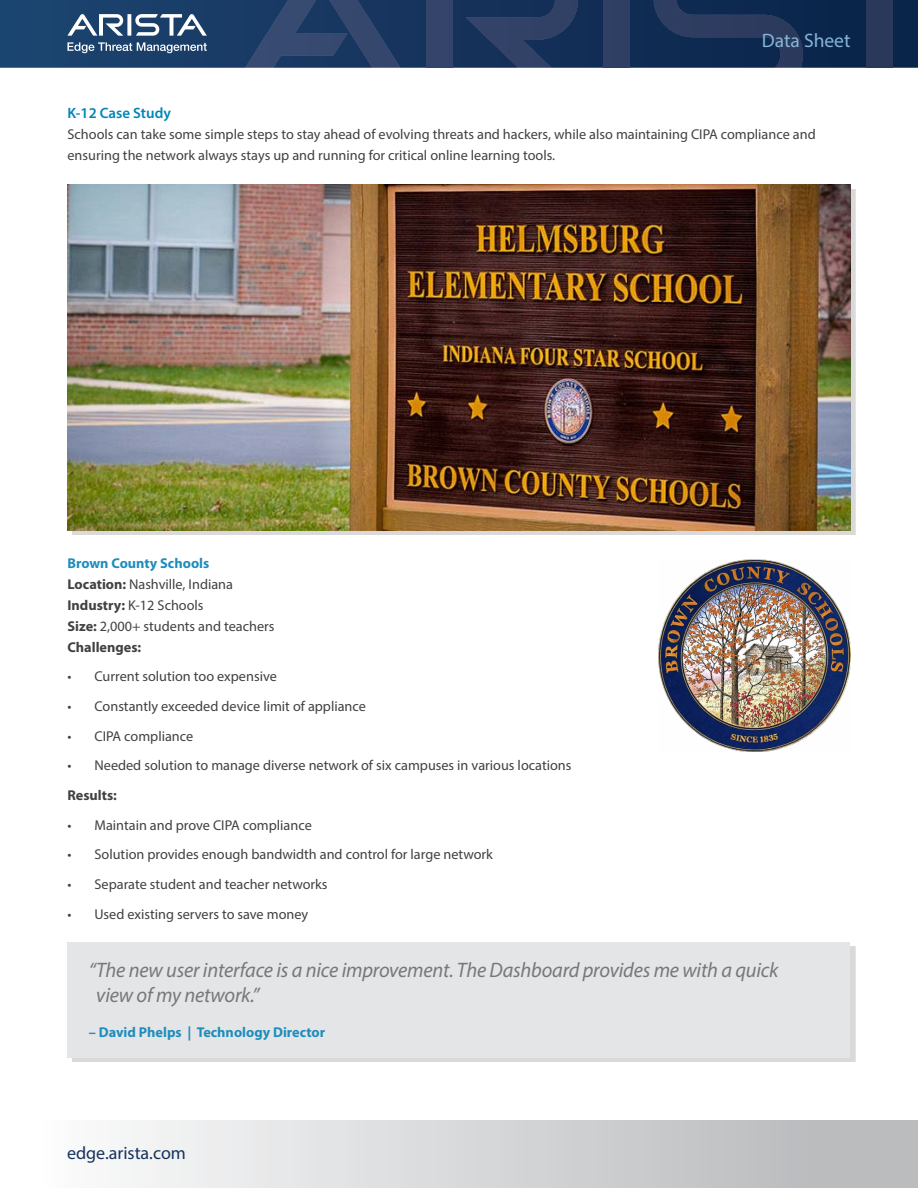
<style>
.page{position:relative;width:918px;height:1188px;background:#fff}
.page>*{position:absolute;margin:0;border:0;box-sizing:border-box;transform-origin:0 0}
.t1{font:italic 21px/25.2px "Myriad Pro";letter-spacing:-.01em;color:#77787b}
.t2{font:19.5px "Myriad Pro";color:#86b4d6}
.t3{font:18px "Myriad Pro";color:#16325c}
.t4{font:600 15px "Myriad Pro";color:#0085b8}
.t5{font:14.25px/21px "Myriad Pro";color:#414042}
.t6{font:700 14.25px "Myriad Pro";color:#1d8dbd}
.t7{font:700 14.25px "Myriad Pro";color:#414042}
.s1{font-weight:700;color:#1d8dbd}
.s2{font-weight:700}
</style>
<div class="page">
<svg style="left:0;top:0;width:918px;height:68px;background:#15365e"></svg>
<div style="left:426px;top:0;width:26px;height:68px;background:#34446a"></div>
<svg style="left:465px;top:0;width:113px;height:68px;background:#22385f"></svg>
<svg style="left:245px;top:0;width:155px;height:68px;background:#274068"></svg>
<div style="left:604px;top:0;width:26px;height:68px;background:#2f3f63"></div>
<svg style="left:654px;top:0;width:149px;height:68px;background:#1a3156"></svg>
<div style="left:867px;top:0;width:26px;height:68px;background:#2a385a"></div>
<svg style="left:67px;top:14px;width:140px;height:22px"></svg>
<svg style="left:67px;top:42px;width:140px;height:11px;background:#5c7795"></svg>
<div style="left:0;top:1120px;width:918px;height:68px;background:linear-gradient(to right,#fff,#b3b5b7)"></div>
<div style="left:72px;top:189px;width:783px;height:346px;background:#000;opacity:.15"></div>
<img style="left:68px;top:185px;width:782px;height:345px">
<img style="left:658px;top:559px;width:192px;height:193px">
<div style="left:72px;top:946px;width:783px;height:116px;background:#d9d9d9"></div>
<div style="left:68px;top:942px;width:782px;height:116px;background:#e4e5e6"></div>
<h2 class="t2" style="left:762px;top:29px;width:90px">Data Sheet</h2>
<p class="t4" style="left:68px;top:104px;width:105px">K-12 Case Study</p>
<p class="t5" style="left:67px;top:124px;width:750px">Schools can take some simple steps to stay ahead of evolving threats and hackers, while also maintaining CIPA compliance and ensuring the network always stays up and running for critical online learning tools.</p>
<p class="t5" style="left:67px;top:552px;width:208px"><span class="s1">Brown County Schools<br></span><span class="s2">Location:</span> Nashville, Indiana<br><span class="s2">Industry:</span> K-12 Schools<br><span class="s2">Size:</span> 2,000+ students and teachers<br><span class="s2">Challenges:</span></p>
<p class="t5" style="left:67px;top:666px;width:211px">• Current solution too expensive</p>
<p class="t5" style="left:67px;top:696px;width:300px">• Constantly exceeded device limit of appliance</p>
<p class="t5" style="left:67px;top:725px;width:127px">• CIPA compliance</p>
<p class="t5" style="left:67px;top:755px;width:505px">• Needed solution to manage diverse network of six campuses in various locations</p>
<p class="t7" style="left:67px;top:786px;width:51px">Results:</p>
<p class="t5" style="left:67px;top:814px;width:246px">• Maintain and prove CIPA compliance</p>
<p class="t5" style="left:67px;top:844px;width:427px">• Solution provides enough bandwidth and control for large network</p>
<p class="t5" style="left:67px;top:873px;width:262px">• Separate student and teacher networks</p>
<p class="t5" style="left:67px;top:903px;width:242px">• Used existing servers to save money</p>
<h1 class="t1" style="left:96px;top:957px;width:684px;text-indent:-7px">“The new user interface is a nice improvement. The Dashboard provides me with a quick view of my network.”</h1>
<p class="t6" style="left:89px;top:1023px;width:238px">– David Phelps | Technology Director</p>
<p class="t3" style="left:67px;top:1142px;width:120px">edge.arista.com</p>
</div>
